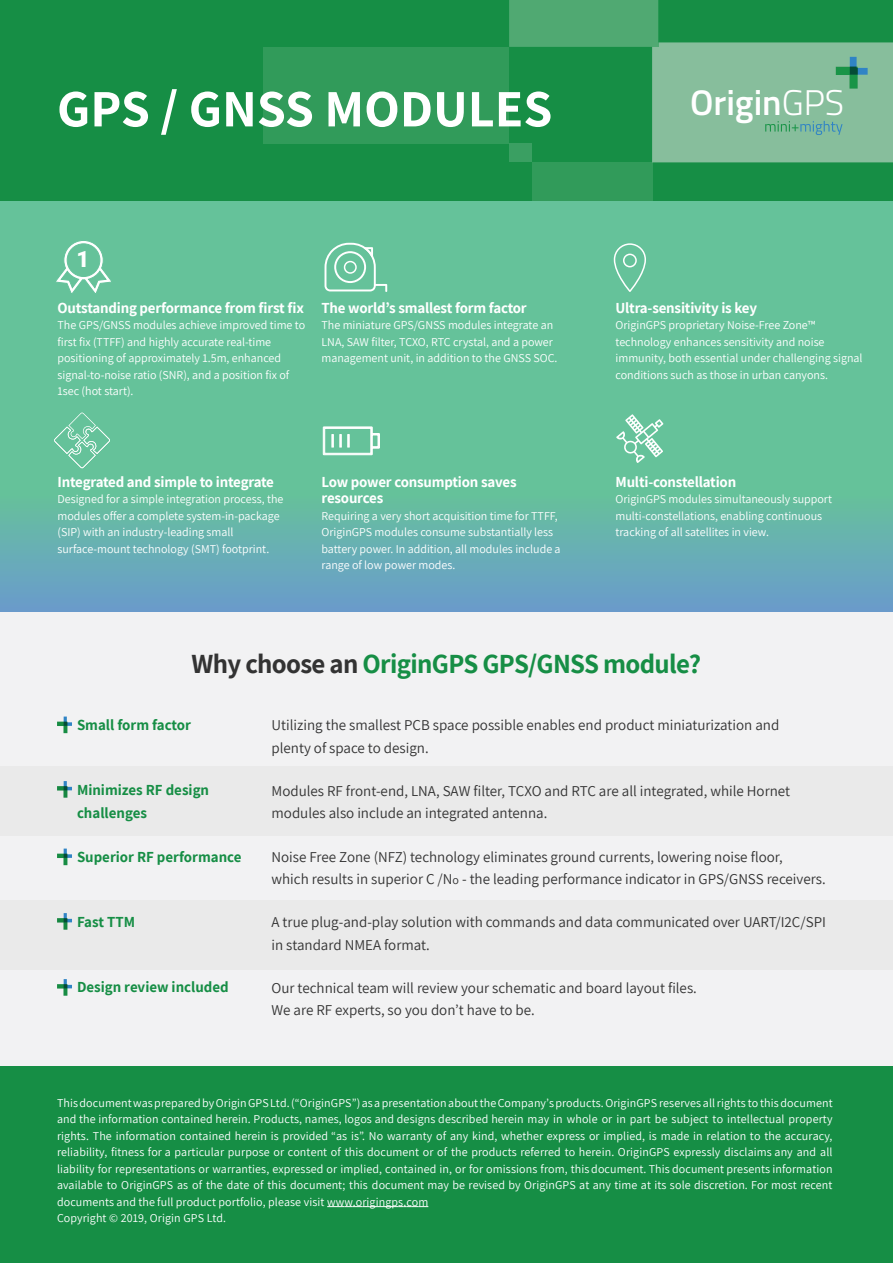
<style>
.page{position:relative;width:893px;height:1263px;background:#fff}
.page>*{position:absolute;margin:0;border:0;box-sizing:border-box;transform-origin:0 0}
.t1{font:700 52.5px "Assistant";color:#fff}
.t2{font:600 35.7px "Titillium Web";color:#fff}
.t3{font:700 27px "Assistant";letter-spacing:-.025em;color:#168e45}
.t4{font:900 22.35px "Roboto";color:#fff}
.t5{font:15px/22.5px "Assistant";color:#333}
.t6{font:700 15px/16.5px "Assistant";letter-spacing:-.015em;color:#fff}
.t7{font:700 15px/22.5px "Assistant";color:#168e45}
.t8{font:12px/16.5px "Assistant";color:#fff}
.s1{font-weight:300}
.s2{color:#333}
.s3{font-size:12px}
</style>
<div class="page">
<div style="left:0;top:0;width:893px;height:203px;background:#168e45"></div>
<div style="left:0;top:1063px;width:893px;height:200px;background:#168e45"></div>
<div style="left:532px;top:162px;width:120px;height:139px;background:#319b5a"></div>
<div style="left:263px;top:47px;width:246px;height:96px;background:#319b5a"></div>
<svg style="left:509px;top:0;width:384px;height:162px"></svg>
<div style="left:509px;top:0;width:149px;height:47px;background:#50a972"></div>
<svg style="left:0;top:202px;width:893px;height:410px;background:#66bca1"></svg>
<div style="left:0;top:612px;width:893px;height:453px;background:#f2f2f3"></div>
<svg style="left:322px;top:426px;width:58px;height:29px"></svg>
<div style="left:614px;top:243px;width:32px;height:49px;border:2px solid #fff;border-radius:15px"></div>
<div style="left:623px;top:254px;width:14px;height:13px;border:2px solid #fff;border-radius:50%"></div>
<svg style="left:325px;top:243px;width:62px;height:49px;background:#82cdad"></svg>
<div style="left:344px;top:261px;width:13px;height:13px;border:2px solid #fff;border-radius:50%"></div>
<svg style="left:765px;top:121px;width:77px;height:14px"></svg>
<svg style="left:836px;top:57px;width:32px;height:32px"></svg>
<svg style="left:54px;top:240px;width:60px;height:56px;background:#7bcaa9"></svg>
<svg style="left:54px;top:412px;width:56px;height:56px;background:#76c8a5"></svg>
<svg style="left:616px;top:414px;width:47px;height:49px;background:#89d0b2"></svg>
<svg style="left:327px;top:1206px;width:101px;height:1px"></svg>
<div style="left:0;top:766px;width:893px;height:70px;background:#eaeaea"></div>
<div style="left:0;top:900px;width:893px;height:70px;background:#eaeaea"></div>
<svg style="left:57px;top:716px;width:15px;height:17px"></svg>
<svg style="left:57px;top:781px;width:15px;height:17px"></svg>
<svg style="left:57px;top:848px;width:15px;height:17px"></svg>
<svg style="left:57px;top:913px;width:15px;height:17px"></svg>
<svg style="left:57px;top:979px;width:15px;height:17px"></svg>
<h1 class="t1" style="left:57px;top:73px;width:497px">GPS / GNSS MODULES</h1>
<h2 class="t2" style="left:690px;top:76px;width:156px">Origin<span class="s1">GPS</span></h2>
<h3 class="t4" style="left:76px;top:243px;width:14px">1</h3>
<p class="t6" style="left:57px;top:299px;width:248px">Outstanding performance from first fix</p>
<p class="t8" style="left:58px;top:316px;width:249px">The GPS/GNSS modules achieve improved time to first fix (TTFF) and highly accurate real-time positioning of approximately 1.5m, enhanced signal-to-noise ratio (SNR), and a position fix of 1sec (hot start).</p>
<p class="t6" style="left:322px;top:299px;width:207px">The world’s smallest form factor</p>
<p class="t8" style="left:322px;top:316px;width:237px">The miniature GPS/GNSS modules integrate an<br>LNA, SAW filter, TCXO, RTC crystal, and a power management unit, in addition to the GNSS SOC.</p>
<p class="t6" style="left:58px;top:473px;width:218px">Integrated and simple to integrate</p>
<p class="t8" style="left:58px;top:490px;width:227px">Designed for a simple integration process, the modules offer a complete system-in-package (SIP) with an industry-leading small surface-mount technology (SMT) footprint.</p>
<p class="t6" style="left:322px;top:473px;width:197px">Low power consumption saves resources</p>
<p class="t8" style="left:322px;top:507px;width:241px">Requiring a very short acquisition time for TTFF, OriginGPS modules consume substantially less battery power. In addition, all modules include a range of low power modes.</p>
<p class="t6" style="left:616px;top:299px;width:143px">Ultra-sensitivity is key</p>
<p class="t8" style="left:616px;top:316px;width:248px">OriginGPS proprietary Noise-Free Zone™ technology enhances sensitivity and noise immunity, both essential under challenging signal conditions such as those in urban canyons.</p>
<p class="t6" style="left:616px;top:473px;width:122px">Multi-constellation</p>
<p class="t8" style="left:616px;top:490px;width:218px">OriginGPS modules simultaneously support multi-constellations, enabling continuous tracking of all satellites in view.</p>
<h3 class="t3" style="left:192px;top:645px;width:511px"><span class="s2">Why choose an</span> OriginGPS GPS/GNSS module?</h3>
<p class="t7" style="left:77px;top:713px;width:116px">Small form factor</p>
<p class="t5" style="left:272px;top:713px;width:509px">Utilizing the smallest PCB space possible enables end product miniaturization and plenty of space to design.</p>
<p class="t7" style="left:77px;top:778px;width:134px">Minimizes RF design challenges</p>
<p class="t5" style="left:272px;top:779px;width:520px">Modules RF front-end, LNA, SAW filter, TCXO and RTC are all integrated, while Hornet modules also include an integrated antenna.</p>
<p class="t7" style="left:77px;top:845px;width:166px">Superior RF performance</p>
<p class="t5" style="left:272px;top:844px;width:556px">Noise Free Zone (NFZ) technology eliminates ground currents, lowering noise floor,<br>which results in superior C /N<span class="s3">o</span> - the leading performance indicator in GPS/GNSS receivers.</p>
<p class="t7" style="left:77px;top:910px;width:60px">Fast TTM</p>
<p class="t5" style="left:272px;top:910px;width:556px">A true plug-and-play solution with commands and data communicated over UART/I2C/SPI in standard NMEA format.</p>
<p class="t7" style="left:77px;top:975px;width:153px">Design review included</p>
<p class="t5" style="left:271px;top:976px;width:427px">Our technical team will review your schematic and board layout files.<br>We are RF experts, so you don’t have to be.</p>
<p class="t8" style="left:57px;top:1094px;width:777px">This document was prepared by Origin GPS Ltd. (“OriginGPS”) as a presentation about the Company’s products. OriginGPS reserves all rights to this document and the information contained herein. Products, names, logos and designs described herein may in whole or in part be subject to intellectual property rights. The information contained herein is provided “as is”. No warranty of any kind, whether express or implied, is made in relation to the accuracy, reliability, fitness for a particular purpose or content of this document or of the products referred to herein. OriginGPS expressly disclaims any and all liability for representations or warranties, expressed or implied, contained in, or for omissions from, this document. This document presents information available to OriginGPS as of the date of this document; this document may be revised by OriginGPS at any time at its sole discretion. For most recent documents and the full product portfolio, please visit www.origingps.com<br>Copyright © 2019, Origin GPS Ltd.</p>
</div>
